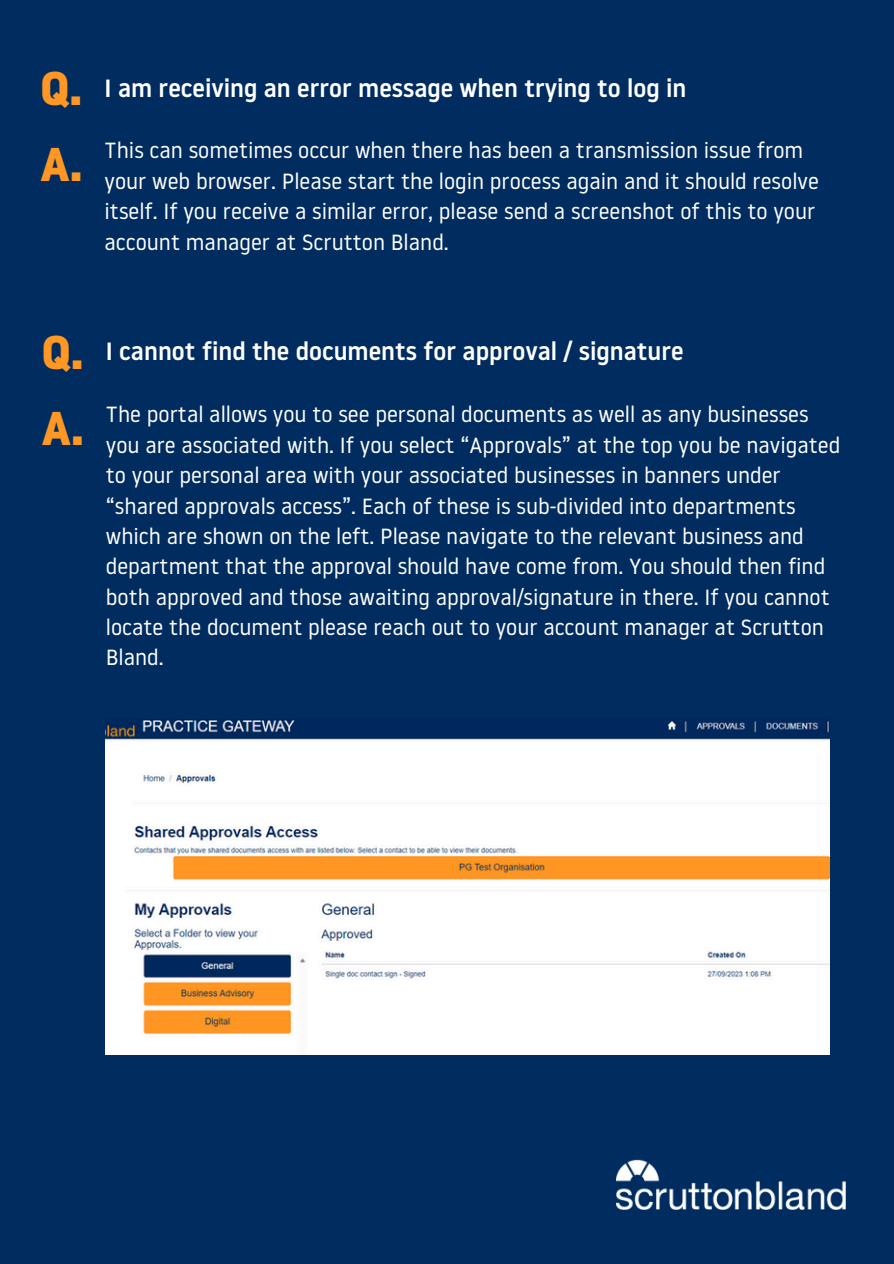
<style>
.page{position:relative;width:894px;height:1264px;background:#fff}
.page>*{position:absolute;margin:0;border:0;box-sizing:border-box;transform-origin:0 0}
.t1{font:700 47.25px "Noway";color:#ff9725}
.t2{font:500 24.9px "Noway";color:#fff}
.t3{font:21.9px/30.3px "Noway";color:#fff}
</style>
<div class="page">
<div style="left:0;top:0;width:893px;height:1263px;background:#002c5f"></div>
<img style="left:616px;top:1159px;width:229px;height:50px">
<img style="left:106px;top:719px;width:723px;height:335px">
<p class="t1" style="left:40px;top:69px;width:43px">Q.</p>
<p class="t1" style="left:40px;top:146px;width:44px">A.</p>
<h2 class="t2" style="left:104px;top:78px;width:583px">I am receiving an error message when trying to log in</h2>
<p class="t3" style="left:104px;top:138px;width:715px">This can sometimes occur when there has been a transmission issue from your web browser. Please start the login process again and it should resolve itself. If you receive a similar error, please send a screenshot of this to your account manager at Scrutton Bland.</p>
<h2 class="t1" style="left:42px;top:333px;width:43px">Q.</h2>
<p class="t1" style="left:42px;top:410px;width:44px">A.</p>
<h1 class="t2" style="left:106px;top:342px;width:579px">I cannot find the documents for approval / signature</h1>
<h1 class="t3" style="left:106px;top:402px;width:735px">The portal allows you to see personal documents as well as any businesses you are associated with. If you select “Approvals” at the top you be navigated to your personal area with your associated businesses in banners under “shared approvals access”. Each of these is sub-divided into departments which are shown on the left. Please navigate to the relevant business and department that the approval should have come from. You should then find both approved and those awaiting approval/signature in there. If you cannot locate the document please reach out to your account manager at Scrutton Bland.</h1>
</div>
